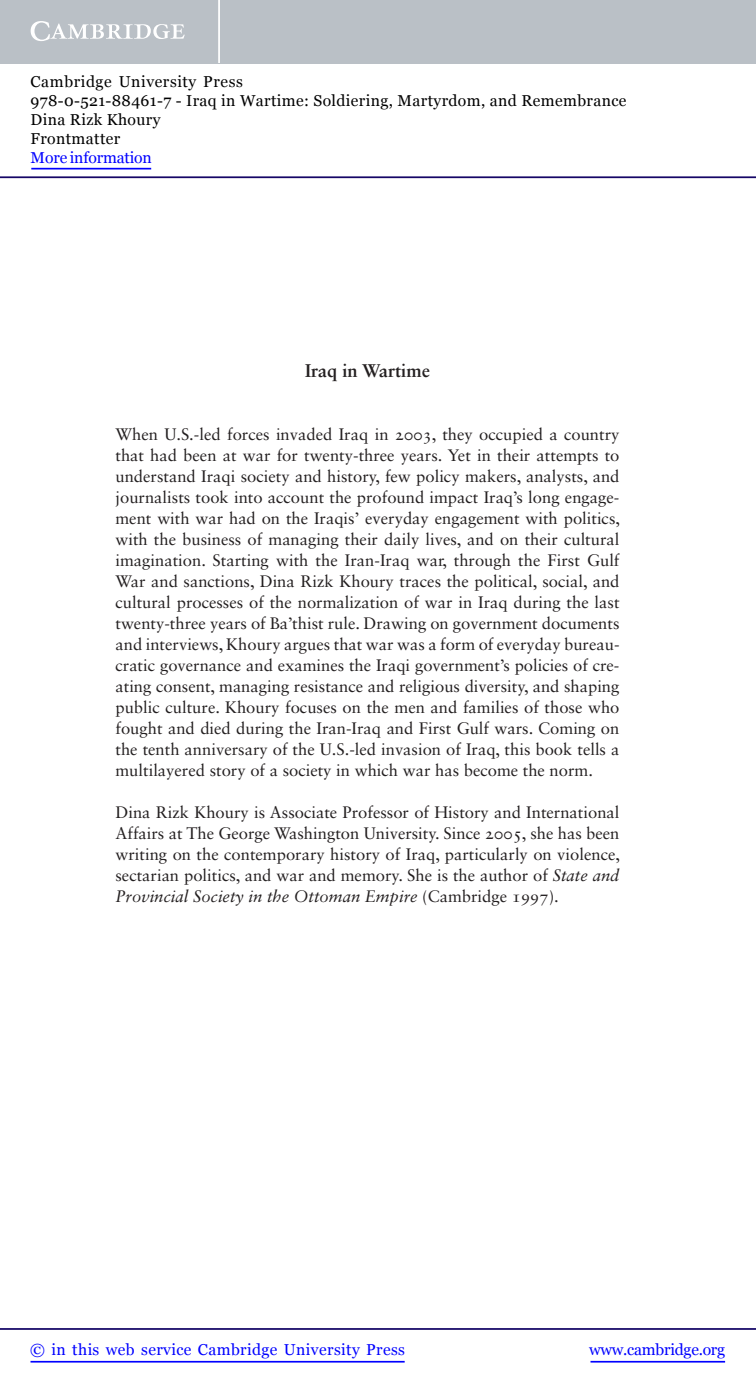
<style>
.page{position:relative;width:756px;height:1388px;background:#fff}
.page>*{position:absolute;margin:0;border:0;box-sizing:border-box;transform-origin:0 0}
.t1{font:700 18.38px "Sabon LT Std";color:#231f20}
.t2{font:16.62px/21px "Sabon LT Std";color:#231f20;text-align:justify}
.t3{font:15.75px/18.9px "Georgia";letter-spacing:.025em;color:#000}
.t4{font:15.75px "Georgia";letter-spacing:.025em;color:#00f}
.t5{font:15.75px "Georgia";letter-spacing:-.015em;color:#00f}
.t6{font:15.75px "Georgia";letter-spacing:-.01em;color:#00f}
.s1{font-style:italic}
</style>
<div class="page">
<hr style="left:591px;top:1361px;width:134px;height:1px;background:#00f">
<hr style="left:0;top:1328px;width:756px;height:2px;background:#150666">
<hr style="left:31px;top:1361px;width:374px;height:1px;background:#00f">
<div style="left:0;top:0;width:756px;height:63px;background:#bac0c6"></div>
<svg style="left:31px;top:21px;width:154px;height:20px"></svg>
<hr style="left:218px;top:0;width:2px;height:63px;background:#fff">
<hr style="left:0;top:176px;width:756px;height:2px;background:#150666">
<hr style="left:31px;top:168px;width:120px;height:1px;background:#00f">
<p class="t3" style="left:31px;top:72px;width:597px">Cambridge University Press<br>978-0-521-88461-7 - Iraq in Wartime: Soldiering, Martyrdom, and Remembrance Dina Rizk Khoury<br>Frontmatter</p>
<p class="t6" style="left:31px;top:148px;width:123px">More information</p>
<p class="t1" style="left:305px;top:359px;width:126px">Iraq in Wartime</p>
<p class="t2" style="left:116px;top:424px;width:506px">When U.S.-led forces invaded Iraq in 2003, they occupied a country that had been at war for twenty-three years. Yet in their attempts to understand Iraqi society and history, few policy makers, analysts, and journalists took into account the profound impact Iraq’s long engage&shy;ment with war had on the Iraqis’ everyday engagement with politics, with the business of managing their daily lives, and on their cultural imagination. Starting with the Iran-Iraq war, through the First Gulf War and sanctions, Dina Rizk Khoury traces the political, social, and cultural processes of the normalization of war in Iraq during the last twenty-three years of Ba’thist rule. Drawing on government documents and interviews, Khoury argues that war was a form of everyday bureau&shy;cratic governance and examines the Iraqi government’s policies of cre&shy;ating consent, managing resistance and religious diversity, and shaping public culture. Khoury focuses on the men and families of those who fought and died during the Iran-Iraq and First Gulf wars. Coming on the tenth anniversary of the U.S.-led invasion of Iraq, this book tells a multilayered story of a society in which war has become the norm.</p>
<p class="t2" style="left:116px;top:802px;width:506px">Dina Rizk Khoury is Associate Professor of History and International Affairs at The George Washington University. Since 2005, she has been writing on the contemporary history of Iraq, particularly on violence, sectarian politics, and war and memory. She is the author of <span class="s1">State and Provincial Society in the Ottoman Empire</span> (Cambridge 1997).</p>
<p class="t4" style="left:30px;top:1340px;width:376px">© in this web service Cambridge University Press</p>
<p class="t5" style="left:589px;top:1340px;width:137px">www.cambridge.org</p>
</div>
